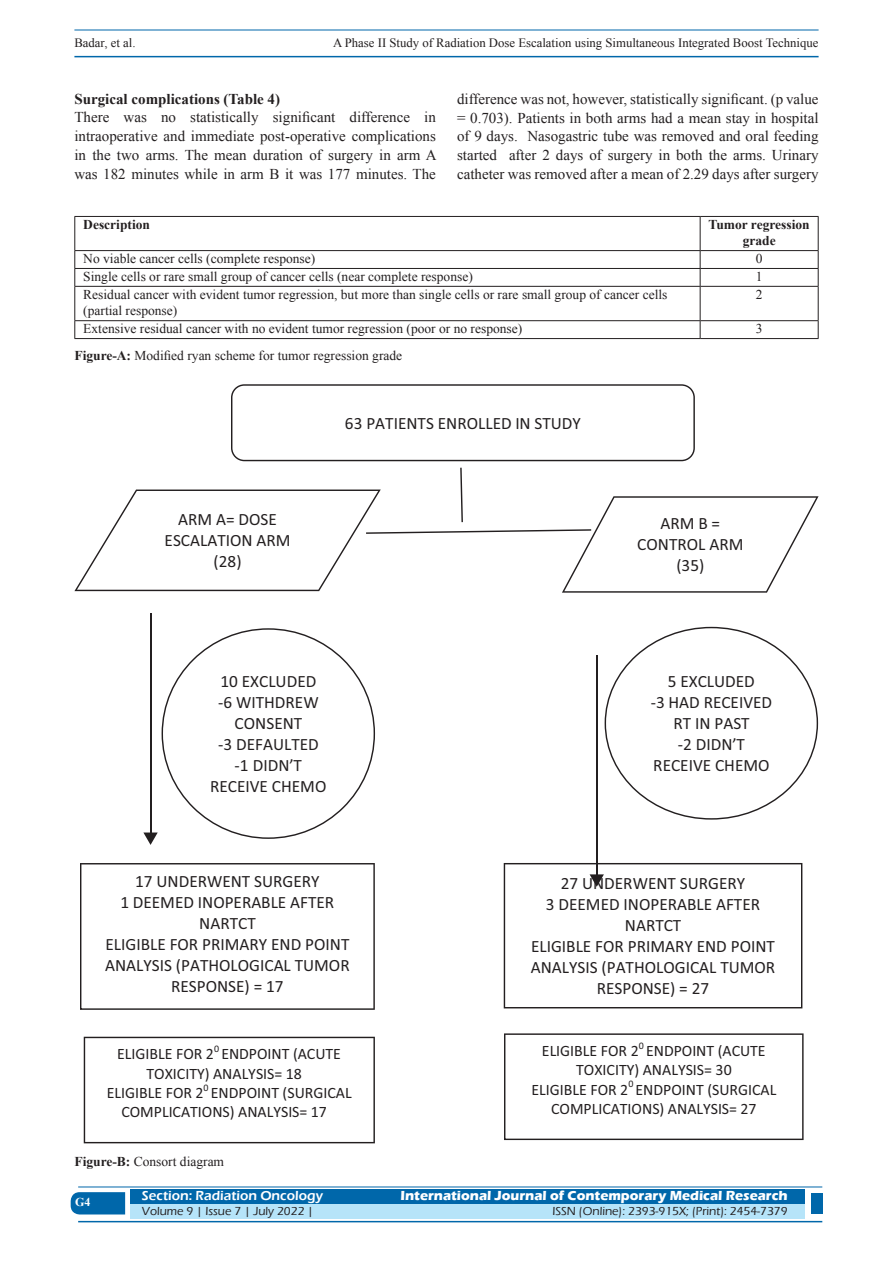
<style>
.page{position:relative;width:893px;height:1263px;background:#fff}
.page>*{position:absolute;margin:0;border:0;box-sizing:border-box;transform-origin:0 0}
.t1{font:17.25px/21px "Calibri";color:#231f20;text-align:center}
.t2{font:15.9px/19.4px "Calibri";color:#231f20}
.TX_New{font:15px/18.8px "Times New Roman";color:#231f20;text-align:justify}
.t3{font:700 15px "Times New Roman";color:#231f20}
.Tbody{font:13.5px/16.5px "Times New Roman";color:#231f20}
.Legend{font:13.5px "Times New Roman";color:#231f20}
.t4{font:700 13.5px "Eras ITC";color:#fff}
.Theader{font:700 13.5px/16.5px "Times New Roman";color:#231f20;text-align:center}
.t5{font:600 13.5px "Eras ITC";color:#fff}
.t6{font:12.75px "Times New Roman";color:#231f20}
.t7{font:500 12px "Eras ITC";color:#231f20}
.t8{font:700 12px "Times New Roman";color:#fff}
.t9{font:10.05px "Calibri";color:#231f20}
.s1{font-weight:700}
</style>
<div class="page">
<hr style="left:74px;top:30px;width:745px;height:1px;background:#0067aa">
<hr style="left:74px;top:56px;width:745px;height:1px;background:#0067aa">
<svg style="left:71px;top:1192px;width:54px;height:22px"></svg>
<div style="left:130px;top:1189px;width:674px;height:15px;background:#0067aa"></div>
<div style="left:130px;top:1204px;width:674px;height:15px;background:#b6e4f9"></div>
<hr style="left:78px;top:1186px;width:744px;height:1px;background:#0067aa">
<hr style="left:78px;top:1221px;width:744px;height:1px;background:#0067aa">
<div style="left:811px;top:1193px;width:11px;height:21px;background:#0067aa"></div>
<hr style="left:700px;top:217px;width:1px;height:33px;background:#231f20">
<hr style="left:74px;top:268px;width:626px;height:1px;background:#231f20">
<hr style="left:700px;top:268px;width:119px;height:1px;background:#231f20">
<svg style="left:700px;top:251px;width:1px;height:35px"></svg>
<hr style="left:74px;top:286px;width:626px;height:1px;background:#231f20">
<hr style="left:700px;top:286px;width:119px;height:1px;background:#231f20">
<hr style="left:700px;top:287px;width:1px;height:33px;background:#231f20">
<hr style="left:74px;top:320px;width:626px;height:1px;background:#231f20">
<hr style="left:700px;top:320px;width:119px;height:1px;background:#231f20">
<svg style="left:700px;top:321px;width:1px;height:17px"></svg>
<svg style="left:74px;top:251px;width:1px;height:35px"></svg>
<svg style="left:818px;top:251px;width:1px;height:35px"></svg>
<hr style="left:74px;top:287px;width:1px;height:33px;background:#231f20">
<hr style="left:818px;top:287px;width:1px;height:33px;background:#231f20">
<svg style="left:74px;top:321px;width:1px;height:17px"></svg>
<svg style="left:818px;top:321px;width:1px;height:17px"></svg>
<hr style="left:74px;top:338px;width:626px;height:1px;background:#231f20">
<hr style="left:700px;top:338px;width:119px;height:1px;background:#231f20">
<hr style="left:74px;top:216px;width:626px;height:1px;background:#231f20">
<hr style="left:74px;top:217px;width:1px;height:33px;background:#231f20">
<hr style="left:700px;top:216px;width:119px;height:1px;background:#231f20">
<hr style="left:818px;top:217px;width:1px;height:33px;background:#231f20">
<hr style="left:74px;top:250px;width:626px;height:1px;background:#231f20">
<hr style="left:700px;top:250px;width:119px;height:1px;background:#231f20">
<svg style="left:231px;top:384px;width:464px;height:77px"></svg>
<img style="left:237px;top:396px;width:451px;height:53px">
<img style="left:568px;top:405px;width:36px;height:41px">
<svg style="left:74px;top:468px;width:745px;height:125px"></svg>
<svg style="left:84px;top:1037px;width:291px;height:106px"></svg>
<img style="left:86px;top:1044px;width:286px;height:92px">
<svg style="left:605px;top:627px;width:213px;height:193px"></svg>
<img style="left:638px;top:662px;width:146px;height:122px">
<svg style="left:80px;top:863px;width:295px;height:147px"></svg>
<img style="left:83px;top:871px;width:289px;height:131px">
<svg style="left:504px;top:1033px;width:300px;height:107px"></svg>
<img style="left:506px;top:1041px;width:295px;height:91px">
<hr style="left:150px;top:613px;width:1px;height:222px;background:#231f20">
<svg style="left:143px;top:628px;width:232px;height:217px"></svg>
<hr style="left:596px;top:655px;width:1px;height:221px;background:#231f20">
<svg style="left:504px;top:863px;width:298px;height:145px"></svg>
<p class="t6" style="left:74px;top:35px;width:63px">Badar, et al.</p>
<p class="t6" style="left:333px;top:35px;width:487px">A Phase II Study of Radiation Dose Escalation using Simultaneous Integrated Boost Technique</p>
<h2 class="t3" style="left:74px;top:88px;width:207px">Surgical complications (Table 4)</h2>
<p class="TX_New" style="left:74px;top:108px;width:364px">There was no statistically significant difference in intraoperative and immediate post-operative complications in the two arms. The mean duration of surgery in arm A was 182 minutes while in arm B it was 177 minutes. The</p>
<p class="TX_New" style="left:457px;top:89px;width:363px">difference was not, however, statistically significant. (p value = 0.703). Patients in both arms had a mean stay in hospital of 9 days. Nasogastric tube was removed and oral feeding started after 2 days of surgery in both the arms. Urinary catheter was removed after a mean of 2.29 days after surgery</p>
<p class="Theader" style="left:83px;top:216px;width:68px">Description</p>
<p class="Theader" style="left:709px;top:216px;width:103px">Tumor regression grade</p>
<p class="Tbody" style="left:83px;top:250px;width:234px">No viable cancer cells (complete response)</p>
<p class="Tbody" style="left:756px;top:250px;width:8px">0</p>
<p class="Tbody" style="left:83px;top:268px;width:391px">Single cells or rare small group of cancer cells (near complete response)</p>
<p class="Tbody" style="left:756px;top:268px;width:8px">1</p>
<p class="Tbody" style="left:83px;top:286px;width:586px">Residual cancer with evident tumor regression, but more than single cells or rare small group of cancer cells (partial response)</p>
<p class="Tbody" style="left:756px;top:286px;width:8px">2</p>
<p class="Tbody" style="left:83px;top:320px;width:441px">Extensive residual cancer with no evident tumor regression (poor or no response)</p>
<p class="Tbody" style="left:756px;top:320px;width:8px">3</p>
<p class="Legend" style="left:74px;top:346px;width:329px"><span class="s1">Figure-A:</span> Modified ryan scheme for tumor regression grade</p>
<p class="t1" style="left:345px;top:412px;width:237px">63 PATIENTS ENROLLED IN STUDY</p>
<p class="t1" style="left:165px;top:509px;width:127px">ARM A= DOSE<br>ESCALATION ARM (28)</p>
<p class="t1" style="left:637px;top:513px;width:108px">ARM B =<br>CONTROL ARM (35)</p>
<p class="t1" style="left:210px;top:671px;width:118px">10 EXCLUDED<br>-6 WITHDREW<br>CONSENT<br>-3 DEFAULTED -1 DIDN’T<br>RECEIVE CHEMO</p>
<p class="t1" style="left:651px;top:671px;width:123px">5 EXCLUDED<br>-3 HAD RECEIVED<br>RT IN PAST<br>-2 DIDN’T<br>RECEIVE CHEMO</p>
<p class="t1" style="left:105px;top:871px;width:246px">17 UNDERWENT SURGERY<br>1 DEEMED INOPERABLE AFTER<br>NARTCT<br>ELIGIBLE FOR PRIMARY END POINT<br>ANALYSIS (PATHOLOGICAL TUMOR<br>RESPONSE) = 17</p>
<p class="t9" style="left:214px;top:1042px;width:7px">0</p>
<p class="t2" style="left:221px;top:1044px;width:121px">ENDPOINT (ACUTE</p>
<p class="t2" style="left:147px;top:1064px;width:157px">TOXICITY) ANALYSIS= 18</p>
<p class="t2" style="left:107px;top:1083px;width:98px">ELIGIBLE FOR 2</p>
<p class="t2" style="left:117px;top:1044px;width:98px">ELIGIBLE FOR 2</p>
<p class="t9" style="left:204px;top:1081px;width:7px">0</p>
<p class="t2" style="left:121px;top:1083px;width:232px;text-indent:89px">ENDPOINT (SURGICAL<br>COMPLICATIONS) ANALYSIS= 17</p>
<p class="Legend" style="left:74px;top:1152px;width:151px"><span class="s1">Figure-B:</span> Consort diagram</p>
<p class="t1" style="left:531px;top:873px;width:246px">27 UNDERWENT SURGERY<br>3 DEEMED INOPERABLE AFTER<br>NARTCT<br>ELIGIBLE FOR PRIMARY END POINT<br>ANALYSIS (PATHOLOGICAL TUMOR<br>RESPONSE) = 27</p>
<p class="t9" style="left:639px;top:1039px;width:7px">0</p>
<p class="t2" style="left:646px;top:1041px;width:121px">ENDPOINT (ACUTE</p>
<p class="t2" style="left:576px;top:1060px;width:157px">TOXICITY) ANALYSIS= 30</p>
<p class="t2" style="left:531px;top:1080px;width:98px">ELIGIBLE FOR 2</p>
<p class="t2" style="left:542px;top:1041px;width:98px">ELIGIBLE FOR 2</p>
<p class="t9" style="left:628px;top:1078px;width:7px">0</p>
<p class="t2" style="left:551px;top:1080px;width:227px;text-indent:84px">ENDPOINT (SURGICAL<br>COMPLICATIONS) ANALYSIS= 27</p>
<p class="t8" style="left:75px;top:1194px;width:17px">G4</p>
<p class="t5" style="left:142px;top:1188px;width:182px">Section: Radiation Oncology</p>
<p class="t4" style="left:400px;top:1188px;width:389px">International Journal of Contemporary Medical Research</p>
<p class="t7" style="left:142px;top:1204px;width:173px">Volume 9 | Issue 7 | July 2022 |</p>
<p class="t7" style="left:552px;top:1204px;width:237px">ISSN (Online): 2393-915X; (Print): 2454-7379</p>
</div>
